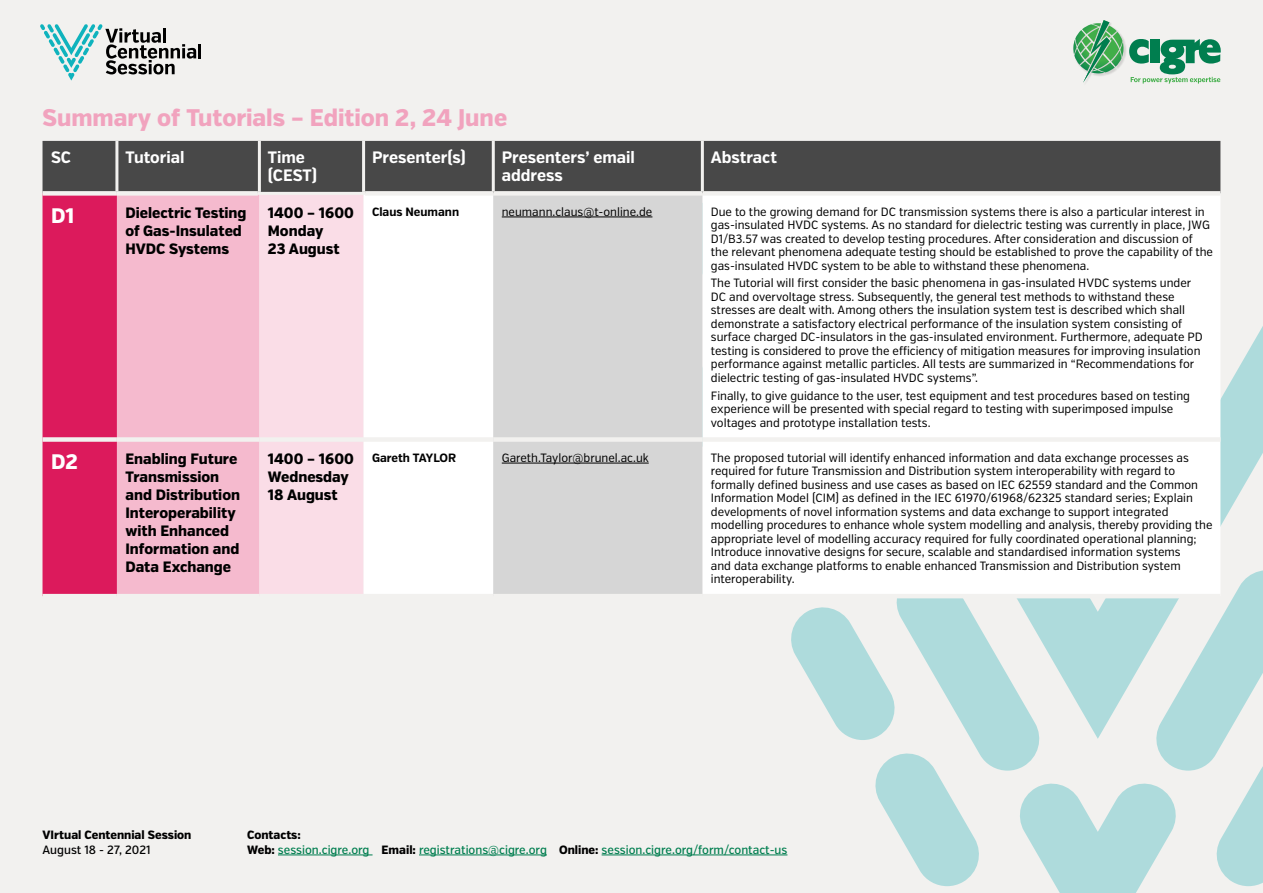
<style>
.page{position:relative;width:1263px;height:893px;background:#f2f1ef}
.page>*{position:absolute;margin:0;border:0;box-sizing:border-box;transform-origin:0 0}
.t1{font:800 24px "Verb Cond";color:#f1a3be}
.t2{font:800 21px "Verb Cond";color:#fff}
.t3{font:700 16.5px/18px "Verb Cond";color:#fff}
.t4{font:800 15px/18px "Verb Cond";color:#000}
.t5{font:12px/13.5px "Verb Cond";color:#000}
.t6{font:500 12px/15px "Verb Cond";color:#007e4f}
.t7{font:700 12px "Verb Cond";color:#000}
.t8{font:800 12px "Verb Cond";color:#000}
.t9{font:500 12px "Verb Cond";color:#000}
.s1{font-weight:800;color:#000}
</style>
<div class="page">
<svg style="left:618px;top:771px;width:361px;height:116px"></svg>
<svg style="left:1216px;top:771px;width:47px;height:116px;fill:#aedbdc"></svg>
<svg style="left:791px;top:612px;width:249px;height:159px"></svg>
<svg style="left:1020px;top:783px;width:156px;height:110px"></svg>
<svg style="left:1156px;top:739px;width:107px;height:32px"></svg>
<svg style="left:806px;top:326px;width:457px;height:413px;fill:#aedbdc"></svg>
<hr style="left:198px;top:44px;width:3px;height:14px;background:#000">
<svg style="left:40px;top:24px;width:156px;height:57px"></svg>
<svg style="left:1073px;top:20px;width:148px;height:64px"></svg>
<div style="left:43px;top:141px;width:1177px;height:51px;background:#484848"></div>
<div style="left:43px;top:196px;width:74px;height:398px;background:#dc1a5c"></div>
<div style="left:117px;top:195px;width:142px;height:399px;background:#f5bace"></div>
<div style="left:259px;top:195px;width:104px;height:399px;background:#fadde7"></div>
<div style="left:364px;top:195px;width:856px;height:399px;background:#fff"></div>
<div style="left:493px;top:196px;width:209px;height:398px;background:#d6d6d6"></div>
<hr style="left:258px;top:141px;width:3px;height:51px;background:#f2f1ef">
<hr style="left:362px;top:141px;width:3px;height:51px;background:#f2f1ef">
<div style="left:43px;top:191px;width:74px;height:5px;background:#f2f1ef"></div>
<div style="left:117px;top:191px;width:141px;height:5px;background:#f2f1ef"></div>
<div style="left:365px;top:191px;width:128px;height:5px;background:#f2f1ef"></div>
<div style="left:493px;top:191px;width:209px;height:5px;background:#f2f1ef"></div>
<div style="left:702px;top:191px;width:518px;height:5px;background:#f2f1ef"></div>
<div style="left:43px;top:437px;width:74px;height:5px;background:#f2f1ef"></div>
<div style="left:117px;top:437px;width:142px;height:5px;background:#f2f1ef"></div>
<div style="left:259px;top:437px;width:105px;height:5px;background:#f2f1ef"></div>
<div style="left:364px;top:437px;width:129px;height:5px;background:#f2f1ef"></div>
<div style="left:493px;top:437px;width:209px;height:5px;background:#f2f1ef"></div>
<div style="left:702px;top:437px;width:518px;height:5px;background:#f2f1ef"></div>
<hr style="left:702px;top:594px;width:518px;height:4px;background:#f2f1ef">
<hr style="left:115px;top:141px;width:3px;height:50px;background:#f2f1ef">
<hr style="left:492px;top:141px;width:3px;height:50px;background:#f2f1ef">
<hr style="left:701px;top:141px;width:3px;height:50px;background:#f2f1ef">
<hr style="left:502px;top:217px;width:150px;height:1px;background:#000">
<hr style="left:502px;top:463px;width:147px;height:1px;background:#000">
<hr style="left:278px;top:855px;width:94px;height:1px;background:#007e4f">
<hr style="left:419px;top:855px;width:128px;height:1px;background:#007e4f">
<hr style="left:602px;top:855px;width:185px;height:1px;background:#007e4f">
<h1 class="t1" style="left:43px;top:103px;width:466px">Summary of Tutorials – Edition 2, 24 June</h1>
<h3 class="t3" style="left:51px;top:148px;width:22px">SC</h3>
<h3 class="t3" style="left:125px;top:148px;width:61px">Tutorial</h3>
<h3 class="t3" style="left:268px;top:148px;width:51px">Time (CEST)</h3>
<h3 class="t3" style="left:372px;top:148px;width:95px">Presenter(s)</h3>
<h3 class="t3" style="left:502px;top:148px;width:135px">Presenters’ email address</h3>
<h3 class="t3" style="left:711px;top:148px;width:68px">Abstract</h3>
<h2 class="t2" style="left:51px;top:203px;width:25px">D1</h2>
<p class="t4" style="left:125px;top:204px;width:123px">Dielectric Testing of Gas-Insulated<br>HVDC Systems</p>
<p class="t4" style="left:268px;top:204px;width:87px">1400 – 1600<br>Monday<br>23 August</p>
<p class="t7" style="left:372px;top:204px;width:89px">Claus Neumann</p>
<p class="t5" style="left:502px;top:205px;width:152px">neumann.claus@t-online.de</p>
<p class="t5" style="left:711px;top:205px;width:504px">Due to the growing demand for DC transmission systems there is also a particular interest in gas-insulated HVDC systems. As no standard for dielectric testing was currently in place, JWG D1/B3.57 was created to develop testing procedures. After consideration and discussion of the relevant phenomena adequate testing should be established to prove the capability of the gas-insulated HVDC system to be able to withstand these phenomena.</p>
<p class="t5" style="left:711px;top:277px;width:493px">The Tutorial will first consider the basic phenomena in gas-insulated HVDC systems under DC and overvoltage stress. Subsequently, the general test methods to withstand these stresses are dealt with. Among others the insulation system test is described which shall demonstrate a satisfactory electrical performance of the insulation system consisting of surface charged DC-insulators in the gas-insulated environment. Furthermore, adequate PD testing is considered to prove the efficiency of mitigation measures for improving insulation performance against metallic particles. All tests are summarized in “Recommendations for dielectric testing of gas-insulated HVDC systems”.</p>
<p class="t5" style="left:711px;top:389px;width:481px">Finally, to give guidance to the user, test equipment and test procedures based on testing experience will be presented with special regard to testing with superimposed impulse voltages and prototype installation tests.</p>
<h2 class="t2" style="left:51px;top:449px;width:28px">D2</h2>
<p class="t4" style="left:125px;top:450px;width:116px">Enabling Future<br>Transmission and Distribution<br>Interoperability with Enhanced<br>Information and<br>Data Exchange</p>
<p class="t4" style="left:268px;top:450px;width:87px">1400 – 1600<br>Wednesday<br>18 August</p>
<p class="t7" style="left:372px;top:450px;width:86px">Gareth TAYLOR</p>
<p class="t5" style="left:502px;top:451px;width:149px">Gareth.Taylor@brunel.ac.uk</p>
<p class="t5" style="left:711px;top:451px;width:503px">The proposed tutorial will identify enhanced information and data exchange processes as required for future Transmission and Distribution system interoperability with regard to formally defined business and use cases as based on IEC 62559 standard and the Common Information Model (CIM) as defined in the IEC 61970/61968/62325 standard series; Explain developments of novel information systems and data exchange to support integrated modelling procedures to enhance whole system modelling and analysis, thereby providing the appropriate level of modelling accuracy required for fully coordinated operational planning; Introduce innovative designs for secure, scalable and standardised information systems<br>and data exchange platforms to enable enhanced Transmission and Distribution system interoperability.</p>
<p class="t8" style="left:43px;top:827px;width:150px">VIrtual Centennial Session</p>
<p class="t9" style="left:43px;top:842px;width:110px">August 18 - 27, 2021</p>
<p class="t6" style="left:247px;top:827px;width:542px"><span class="s1">Contacts:<br>Web:</span> session.cigre.org <span class="s1">Email:</span> registrations@cigre.org <span class="s1">Online:</span> session.cigre.org/form/contact-us</p>
</div>
